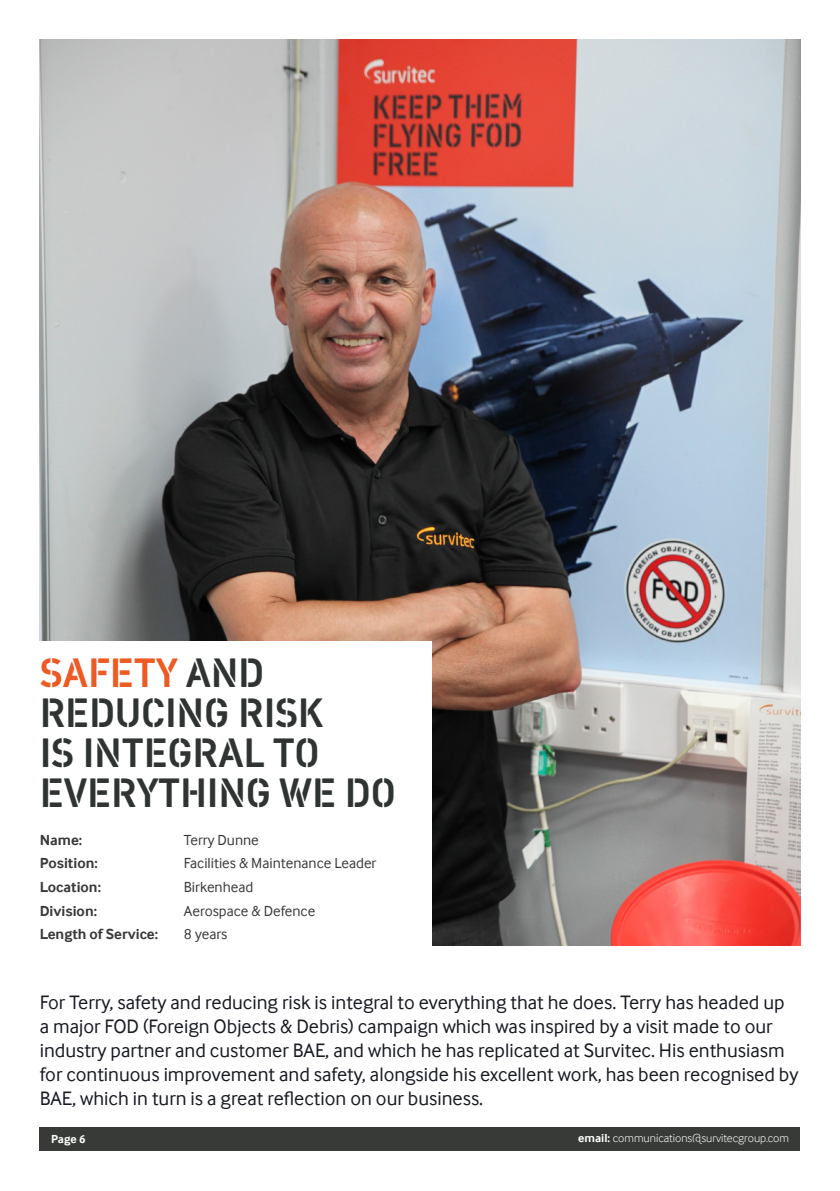
<style>
.page{position:relative;width:840px;height:1191px;background:#fff}
.page>*{position:absolute;margin:0;border:0;box-sizing:border-box;transform-origin:0 0}
.t1{font:42px/40px "Vtg Stencil DIN";letter-spacing:-.01em;color:#2f3432}
.t2{font:20px/24px "Inter Face";color:#181a22}
.t3{font:15px "Inter Face";color:#373a36}
.t4{font:700 15px "Inter Face";color:#373a36}
.t5{font:300 12px "Inter Face";color:#fff}
.t6{font:700 12px "Inter Face";color:#fff}
.s1{color:#ee5a24}
.s2{font-weight:700}
</style>
<div class="page">
<div style="left:40px;top:1127px;width:759px;height:24px;background:#373a36"></div>
<img style="left:40px;top:40px;width:759px;height:905px">
<div style="left:0;top:641px;width:431px;height:309px;background:#fff"></div>
<h1 class="t1" style="left:40px;top:653px;width:357px"><span class="s1">SAFETY</span> AND<br>REDUCING RISK<br>IS INTEGRAL TO<br>EVERYTHING WE DO</h1>
<p class="t4" style="left:40px;top:830px;width:44px">Name:</p>
<p class="t3" style="left:184px;top:831px;width:76px">Terry Dunne</p>
<p class="t4" style="left:40px;top:854px;width:59px">Position:</p>
<p class="t3" style="left:184px;top:854px;width:194px">Facilities &amp; Maintenance Leader</p>
<p class="t4" style="left:40px;top:878px;width:63px">Location:</p>
<p class="t3" style="left:184px;top:878px;width:71px">Birkenhead</p>
<p class="t4" style="left:40px;top:901px;width:59px">Division:</p>
<p class="t3" style="left:184px;top:902px;width:133px">Aerospace &amp; Defence</p>
<p class="t4" style="left:40px;top:925px;width:120px">Length of Service:</p>
<p class="t3" style="left:184px;top:925px;width:45px">8 years</p>
<p class="t2" style="left:40px;top:992px;width:759px">For Terry, safety and reducing risk is integral to everything that he does. Terry has headed up a major FOD (Foreign Objects &amp; Debris) campaign which was inspired by a visit made to our industry partner and customer BAE, and which he has replicated at Survitec. His enthusiasm for continuous improvement and safety, alongside his excellent work, has been recognised by BAE, which in turn is a great reflection on our business.</p>
<p class="t6" style="left:51px;top:1132px;width:36px">Page 6</p>
<p class="t5" style="left:578px;top:1131px;width:212px"><span class="s2">email:</span> communications@survitecgroup.com</p>
</div>
